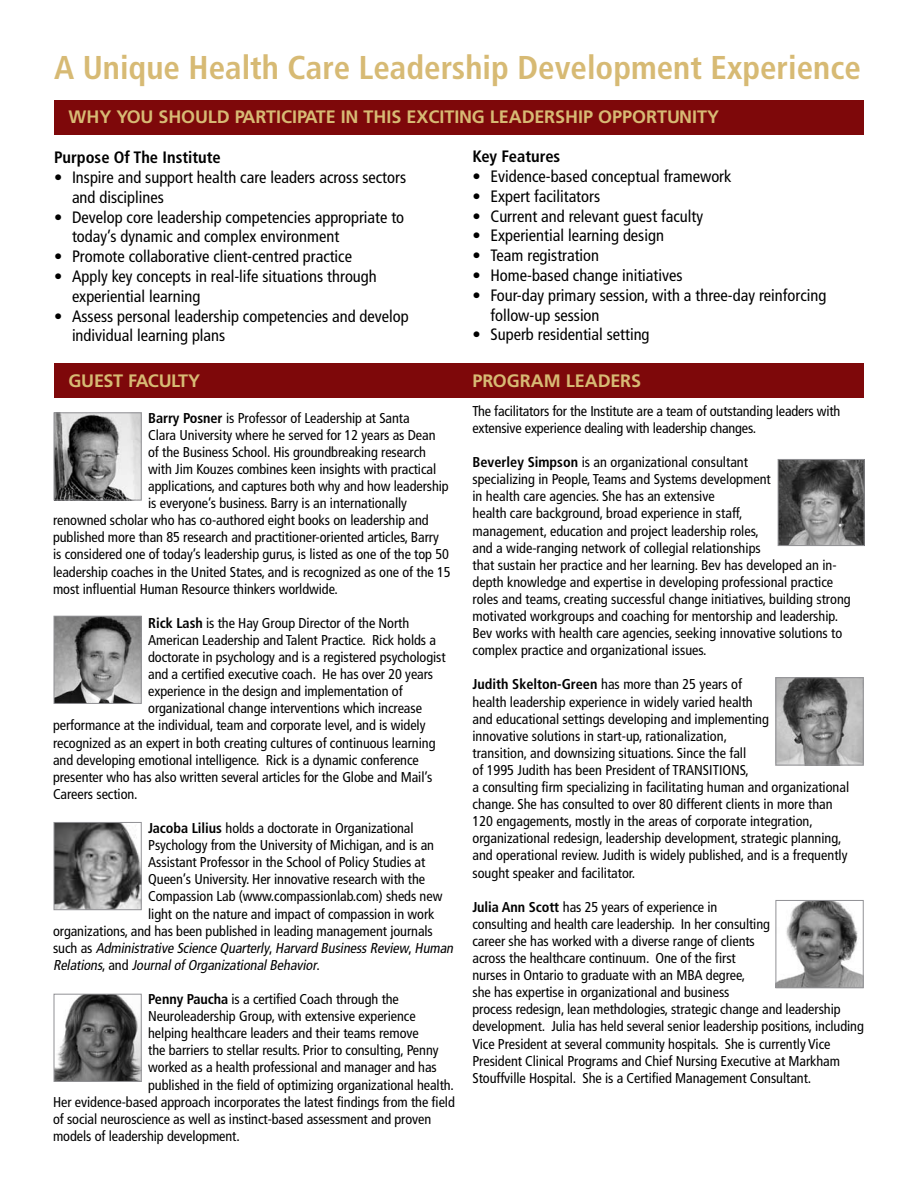
<style>
.page{position:relative;width:918px;height:1188px;background:#fff}
.page>*{position:absolute;margin:0;border:0;box-sizing:border-box;transform-origin:0 0}
.t1{font:700 condensed 33px "Frutiger";color:#d7ba74}
.t2{font:700 18px "Frutiger";color:#d7ba74}
.t3{font:condensed 16.5px/19.8px "Frutiger";color:#000}
.t4{font:700 condensed 16.5px "Frutiger";color:#000}
.t5{font:condensed 14.25px/17.1px "Frutiger";letter-spacing:-.005em;color:#000}
.t6{font:italic condensed 14.25px "Frutiger";color:#000}
.s1{font-weight:700}
.s2{font-style:normal}
</style>
<div class="page">
<div style="left:54px;top:100px;width:810px;height:34px;background:#7e080a"></div>
<div style="left:54px;top:363px;width:810px;height:35px;background:#7e080a"></div>
<img style="left:56px;top:618px;width:83px;height:84px">
<div style="left:54px;top:616px;width:87px;height:88px;border:1px solid #919195"></div>
<img style="left:56px;top:824px;width:83px;height:84px">
<div style="left:54px;top:822px;width:87px;height:88px;border:1px solid #919195"></div>
<img style="left:56px;top:415px;width:83px;height:83px">
<div style="left:54px;top:413px;width:87px;height:87px;border:1px solid #919195"></div>
<img style="left:780px;top:461px;width:82px;height:83px">
<div style="left:778px;top:459px;width:86px;height:87px;border:1px solid #919195"></div>
<img style="left:778px;top:680px;width:83px;height:83px">
<div style="left:776px;top:678px;width:87px;height:87px;border:1px solid #919195"></div>
<img style="left:778px;top:902px;width:83px;height:84px">
<div style="left:776px;top:900px;width:87px;height:88px;border:1px solid #919195"></div>
<img style="left:56px;top:996px;width:83px;height:84px">
<div style="left:54px;top:994px;width:87px;height:88px;border:1px solid #919195"></div>
<h1 class="t1" style="left:54px;top:48px;width:808px">A Unique Health Care Leadership Development Experience</h1>
<p class="t2" style="left:68px;top:107px;width:652px">WHY YOU SHOULD PARTICIPATE IN THIS EXCITING LEADERSHIP OPPORTUNITY</p>
<p class="t4" style="left:54px;top:148px;width:168px">Purpose Of The Institute</p>
<p class="t3" style="left:72px;top:168px;width:336px;text-indent:-18px">• Inspire and support health care leaders across sectors and disciplines</p>
<p class="t3" style="left:72px;top:207px;width:334px;text-indent:-18px">• Develop core leadership competencies appropriate to today’s dynamic and complex environment</p>
<p class="t3" style="left:54px;top:247px;width:300px">• Promote collaborative client-centred practice</p>
<p class="t3" style="left:72px;top:267px;width:306px;text-indent:-18px">• Apply key concepts in real-life situations through experiential learning</p>
<p class="t3" style="left:72px;top:306px;width:338px;text-indent:-18px">• Assess personal leadership competencies and develop individual learning plans</p>
<p class="t4" style="left:473px;top:147px;width:89px">Key Features</p>
<p class="t3" style="left:473px;top:167px;width:261px">• Evidence-based conceptual framework</p>
<p class="t3" style="left:473px;top:186px;width:129px">• Expert facilitators</p>
<p class="t3" style="left:473px;top:206px;width:232px">• Current and relevant guest faculty</p>
<p class="t3" style="left:473px;top:226px;width:193px">• Experiential learning design</p>
<p class="t3" style="left:473px;top:246px;width:128px">• Team registration</p>
<p class="t3" style="left:473px;top:266px;width:212px">• Home-based change initiatives</p>
<p class="t3" style="left:491px;top:285px;width:337px;text-indent:-18px">• Four-day primary session, with a three-day reinforcing follow-up session</p>
<p class="t3" style="left:473px;top:325px;width:179px">• Superb residential setting</p>
<p class="t2" style="left:68px;top:370px;width:133px">GUEST FACULTY</p>
<p class="t2" style="left:472px;top:370px;width:170px">PROGRAM LEADERS</p>
<p class="t5" style="left:472px;top:402px;width:369px">The facilitators for the Institute are a team of outstanding leaders with extensive experience dealing with leadership changes.</p>
<p class="t5" style="left:472px;top:454px;width:380px"><span class="s1">Beverley Simpson</span> is an organizational consultant<br>specializing in People, Teams and Systems development<br>in health care agencies. She has an extensive<br>health care background, broad experience in staff,<br>management, education and project leadership roles,<br>and a wide-ranging network of collegial relationships<br>that sustain her practice and her learning. Bev has developed an in&shy;depth knowledge and expertise in developing professional practice roles and teams, creating successful change initiatives, building strong motivated workgroups and coaching for mentorship and leadership.<br>Bev works with health care agencies, seeking innovative solutions to complex practice and organizational issues.</p>
<p class="t5" style="left:473px;top:676px;width:378px"><span class="s1">Judith Skelton-Green</span> has more than 25 years of<br>health leadership experience in widely varied health<br>and educational settings developing and implementing<br>innovative solutions in start-up, rationalization,<br>transition, and downsizing situations. Since the fall<br>of 1995 Judith has been President of TRANSITIONS,<br>a consulting firm specializing in facilitating human and organizational change. She has consulted to over 80 different clients in more than 120 engagements, mostly in the areas of corporate integration, organizational redesign, leadership development, strategic planning, and operational review. Judith is widely published, and is a frequently sought speaker and facilitator.</p>
<p class="t5" style="left:473px;top:898px;width:393px"><span class="s1">Julia Ann Scott</span> has 25 years of experience in<br>consulting and health care leadership. In her consulting<br>career she has worked with a diverse range of clients<br>across the healthcare continuum. One of the first<br>nurses in Ontario to graduate with an MBA degree,<br>she has expertise in organizational and business<br>process redesign, lean methdologies, strategic change and leadership development. Julia has held several senior leadership positions, including Vice President at several community hospitals. She is currently Vice President Clinical Programs and Chief Nursing Executive at Markham Stouffville Hospital. She is a Certified Management Consultant.</p>
<p class="t5" style="left:148px;top:409px;width:263px"><span class="s1">Barry Posner</span> is Professor of Leadership at Santa</p>
<p class="t5" style="left:148px;top:426px;width:289px">Clara University where he served for 12 years as Dean</p>
<p class="t5" style="left:148px;top:443px;width:279px">of the Business School. His groundbreaking research</p>
<p class="t5" style="left:148px;top:461px;width:290px">with Jim Kouzes combines keen insights with practical</p>
<p class="t5" style="left:148px;top:478px;width:302px">applications, and captures both why and how leadership</p>
<p class="t5" style="left:148px;top:495px;width:260px">is everyone’s business. Barry is an internationally</p>
<p class="t5" style="left:53px;top:512px;width:377px">renowned scholar who has co-authored eight books on leadership and</p>
<p class="t5" style="left:53px;top:529px;width:387px">published more than 85 research and practitioner-oriented articles, Barry</p>
<p class="t5" style="left:53px;top:546px;width:397px">is considered one of today’s leadership gurus, is listed as one of the top 50</p>
<p class="t5" style="left:53px;top:563px;width:399px">leadership coaches in the United States, and is recognized as one of the 15</p>
<p class="t5" style="left:53px;top:580px;width:286px">most influential Human Resource thinkers worldwide.</p>
<p class="t5" style="left:148px;top:614px;width:263px"><span class="s1">Rick Lash</span> is the Hay Group Director of the North</p>
<p class="t5" style="left:148px;top:632px;width:289px">American Leadership and Talent Practice. Rick holds a</p>
<p class="t5" style="left:148px;top:649px;width:299px">doctorate in psychology and is a registered psychologist</p>
<p class="t5" style="left:148px;top:666px;width:287px">and a certified executive coach. He has over 20 years</p>
<p class="t5" style="left:148px;top:683px;width:256px">experience in the design and implementation of</p>
<p class="t5" style="left:148px;top:700px;width:275px">organizational change interventions which increase</p>
<p class="t5" style="left:53px;top:717px;width:374px">performance at the individual, team and corporate level, and is widely</p>
<p class="t5" style="left:53px;top:734px;width:384px">recognized as an expert in both creating cultures of continuous learning</p>
<p class="t5" style="left:53px;top:751px;width:367px">and developing emotional intelligence. Rick is a dynamic conference</p>
<p class="t5" style="left:53px;top:768px;width:381px">presenter who has also written several articles for the Globe and Mail’s</p>
<p class="t5" style="left:53px;top:785px;width:86px">Careers section.</p>
<p class="t5" style="left:148px;top:820px;width:267px"><span class="s1">Jacoba Lilius</span> holds a doctorate in Organizational</p>
<p class="t5" style="left:148px;top:837px;width:287px">Psychology from the University of Michigan, and is an</p>
<p class="t5" style="left:148px;top:854px;width:279px">Assistant Professor in the School of Policy Studies at</p>
<p class="t5" style="left:148px;top:871px;width:279px">Queen’s University. Her innovative research with the</p>
<p class="t5" style="left:148px;top:888px;width:296px">Compassion Lab (www.compassionlab.com) sheds new</p>
<p class="t5" style="left:148px;top:905px;width:288px">light on the nature and impact of compassion in work</p>
<p class="t5" style="left:53px;top:922px;width:381px">organizations, and has been published in leading management journals</p>
<p class="t6" style="left:53px;top:940px;width:405px"><span class="s2">s u c h a s</span> Administrative Science Quarterly<span class="s2">,</span> Harvard Business Review<span class="s2">,</span> Human</p>
<p class="t6" style="left:53px;top:957px;width:268px">Relations<span class="s2">, a n d</span> Journal of Organizational Behavior<span class="s2">.</span></p>
<p class="t5" style="left:148px;top:991px;width:252px"><span class="s1">Penny Paucha</span> is a certified Coach through the</p>
<p class="t5" style="left:148px;top:1008px;width:269px">Neuroleadership Group, with extensive experience</p>
<p class="t5" style="left:148px;top:1025px;width:272px">helping healthcare leaders and their teams remove</p>
<p class="t5" style="left:148px;top:1042px;width:292px">the barriers to stellar results. Prior to consulting, Penny</p>
<p class="t5" style="left:148px;top:1059px;width:290px">worked as a health professional and manager and has</p>
<p class="t5" style="left:148px;top:1076px;width:307px">published in the field of optimizing organizational health.</p>
<p class="t5" style="left:53px;top:1093px;width:403px">Her evidence-based approach incorporates the latest findings from the field</p>
<p class="t5" style="left:53px;top:1110px;width:380px">of social neuroscience as well as instinct-based assessment and proven</p>
<p class="t5" style="left:53px;top:1127px;width:188px">models of leadership development.</p>
</div>
